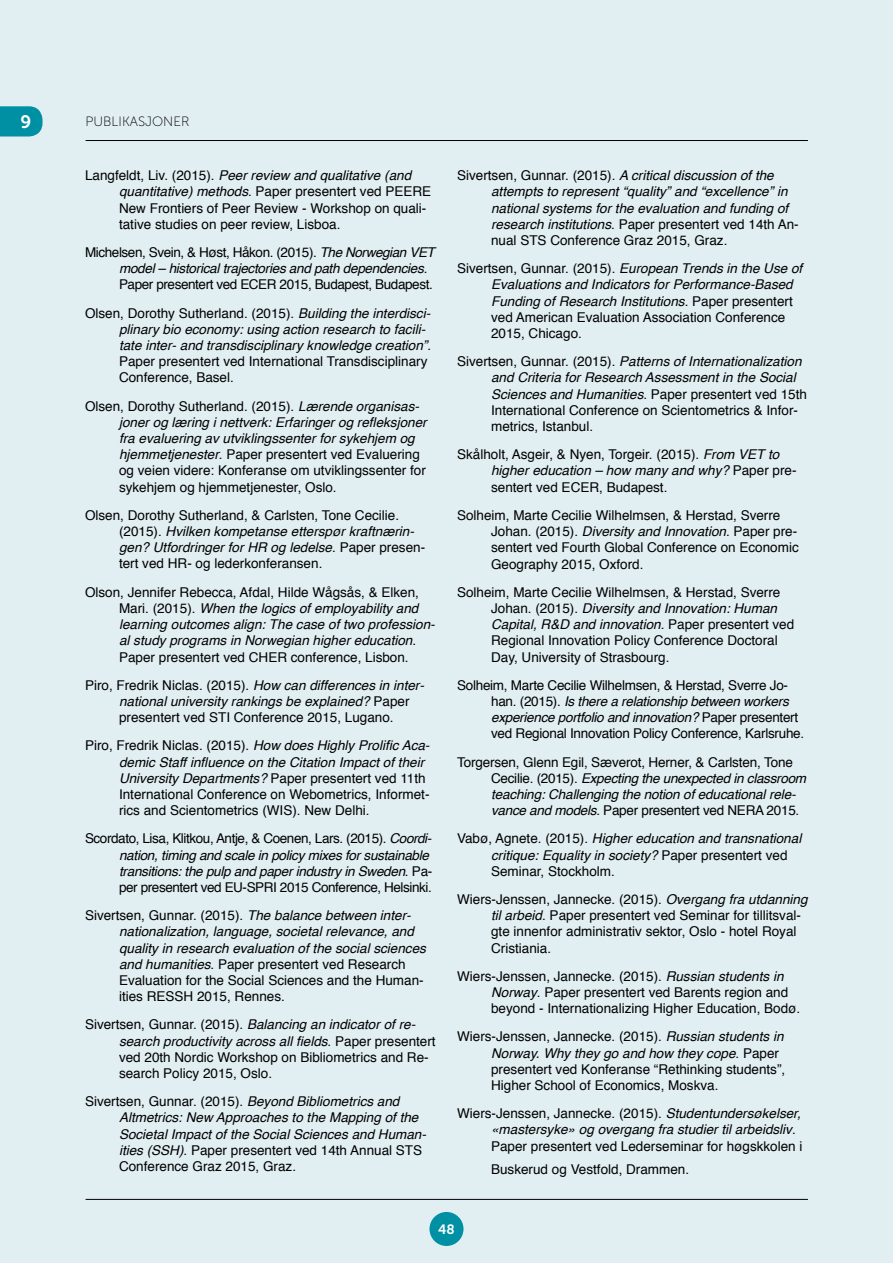
<style>
.page{position:relative;width:893px;height:1263px;background:#e1eef2}
.page>*{position:absolute;margin:0;border:0;box-sizing:border-box;transform-origin:0 0}
.t1{font:18px "Museo Sans 700";color:#fff}
.t2{font:13.5px/16.2px "Helvetica";color:#000}
.t3{font:italic 13.5px/16.2px "Helvetica";color:#000}
.t4{font:13.5px/16.2px "Helvetica";letter-spacing:-.03em;color:#000}
.t5{font:13.5px/16.2px "Helvetica";letter-spacing:-.02em;color:#000}
.t6{font:13.5px "Museo Sans 100";color:#000}
.t7{font:13.5px "Museo Sans 700";color:#fff}
.s1{font-style:italic}
.s2{font-style:normal}
</style>
<div class="page">
<div style="left:429px;top:1212px;width:34px;height:34px;background:#0090a4;border-radius:50%"></div>
<hr style="left:86px;top:1199px;width:722px;height:1px;background:#000">
<hr style="left:86px;top:140px;width:722px;height:1px;background:#000">
<svg style="left:0;top:106px;width:43px;height:30px"></svg>
<h1 class="t1" style="left:20px;top:112px;width:12px">9</h1>
<p class="t6" style="left:86px;top:115px;width:105px">PUBLIKASJONER</p>
<p class="t2" style="left:119px;top:168px;width:314px;text-indent:-34px">Langfeldt, Liv. (2015). <span class="s1">Peer review and qualitative (and quantitative) methods</span>. Paper presentert ved PEERE New Frontiers of Peer Review - Workshop on quali&shy;tative studies on peer review, Lisboa.</p>
<p class="t4" style="left:119px;top:245px;width:317px;text-indent:-34px">Michelsen, Svein, &amp; Høst, Håkon. (2015). <span class="s1">The Norwegian VET model – historical trajectories and path dependencies</span>.<br>Paper presentert ved ECER 2015, Budapest, Budapest.</p>
<p class="t3" style="left:119px;top:305px;width:314px;text-indent:-34px"><span class="s2">Olsen, Dorothy Sutherland. (2015).</span> Building the interdisci&shy;plinary bio economy: using action research to facili&shy;tate inter- and transdisciplinary knowledge creation”<span class="s2">.<br>Paper presentert ved International Transdisciplinary Conference, Basel.</span></p>
<p class="t2" style="left:119px;top:398px;width:309px;text-indent:-34px">Olsen, Dorothy Sutherland. (2015). <span class="s1">Lærende organisas&shy;joner og læring i nettverk: Erfaringer og refleksjoner fra evaluering av utviklingssenter for sykehjem og hjemmetjenester</span>. Paper presentert ved Evaluering og veien videre: Konferanse om utviklingssenter for sykehjem og hjemmetjenester, Oslo.</p>
<p class="t2" style="left:119px;top:507px;width:308px;text-indent:-34px">Olsen, Dorothy Sutherland, &amp; Carlsten, Tone Cecilie. (2015). <span class="s1">Hvilken kompetanse etterspør kraftnærin&shy;gen? Utfordringer for HR og ledelse</span>. Paper presen&shy;tert ved HR- og lederkonferansen.</p>
<p class="t3" style="left:119px;top:584px;width:317px;text-indent:-34px"><span class="s2">Olson, Jennifer Rebecca, Afdal, Hilde Wågsås, &amp; Elken, Mari. (2015).</span> When the logics of employability and learning outcomes align: The case of two profession&shy;al study programs in Norwegian higher education<span class="s2">.<br>Paper presentert ved CHER conference, Lisbon.</span></p>
<p class="t2" style="left:119px;top:677px;width:307px;text-indent:-34px">Piro, Fredrik Niclas. (2015). <span class="s1">How can differences in inter&shy;national university rankings be explained?</span> Paper presentert ved STI Conference 2015, Lugano.</p>
<p class="t2" style="left:119px;top:738px;width:312px;text-indent:-34px">Piro, Fredrik Niclas. (2015). <span class="s1">How does Highly Prolific Aca&shy;demic Staff influence on the Citation Impact of their University Departments?</span> Paper presentert ved 11th International Conference on Webometrics, Informet&shy;rics and Scientometrics (WIS). New Delhi.</p>
<p class="t4" style="left:119px;top:831px;width:315px;text-indent:-34px">Scordato, Lisa, Klitkou, Antje, &amp; Coenen, Lars. (2015). <span class="s1">Coordi&shy;nation, timing and scale in policy mixes for sustainable transitions: the pulp and paper industry in Sweden</span>. Pa&shy;per presentert ved EU-SPRI 2015 Conference, Helsinki.</p>
<p class="t3" style="left:119px;top:907px;width:308px;text-indent:-34px"><span class="s2">Sivertsen, Gunnar. (2015).</span> The balance between inter&shy;nationalization, language, societal relevance, and quality in research evaluation of the social sciences and humanities<span class="s2">. Paper presentert ved Research Evaluation for the Social Sciences and the Human&shy;ities RESSH 2015, Rennes.</span></p>
<p class="t2" style="left:119px;top:1017px;width:318px;text-indent:-34px">Sivertsen, Gunnar. (2015). <span class="s1">Balancing an indicator of re&shy;search productivity across all fields</span>. Paper presentert ved 20th Nordic Workshop on Bibliometrics and Re&shy;search Policy 2015, Oslo.</p>
<p class="t3" style="left:119px;top:1093px;width:309px;text-indent:-34px"><span class="s2">Sivertsen, Gunnar. (2015).</span> Beyond Bibliometrics and Altmetrics: New Approaches to the Mapping of the Societal Impact of the Social Sciences and Human&shy;ities (SSH)<span class="s2">. Paper presentert ved 14th Annual STS Conference Graz 2015, Graz.</span></p>
<p class="t3" style="left:491px;top:168px;width:309px;text-indent:-34px"><span class="s2">Sivertsen, Gunnar. (2015).</span> A critical discussion of the attempts to represent “quality” and “excellence” in national systems for the evaluation and funding of research institutions<span class="s2">. Paper presentert ved 14th An&shy;nual STS Conference Graz 2015, Graz.</span></p>
<p class="t3" style="left:491px;top:261px;width:313px;text-indent:-34px"><span class="s2">Sivertsen, Gunnar. (2015).</span> European Trends in the Use of Evaluations and Indicators for Performance-Based Funding of Research Institutions<span class="s2">. Paper presentert ved American Evaluation Association Conference 2015, Chicago.</span></p>
<p class="t2" style="left:491px;top:354px;width:317px;text-indent:-34px">Sivertsen, Gunnar. (2015). <span class="s1">Patterns of Internationalization and Criteria for Research Assessment in the Social Sciences and Humanities</span>. Paper presentert ved 15th International Conference on Scientometrics &amp; Infor&shy;metrics, Istanbul.</p>
<p class="t2" style="left:491px;top:447px;width:307px;text-indent:-34px">Skålholt, Asgeir, &amp; Nyen, Torgeir. (2015). <span class="s1">From VET to higher education – how many and why?</span> Paper pre&shy;sentert ved ECER, Budapest.</p>
<p class="t2" style="left:491px;top:507px;width:309px;text-indent:-34px">Solheim, Marte Cecilie Wilhelmsen, &amp; Herstad, Sverre Johan. (2015). <span class="s1">Diversity and Innovation</span>. Paper pre&shy;sentert ved Fourth Global Conference on Economic Geography 2015, Oxford.</p>
<p class="t2" style="left:491px;top:584px;width:305px;text-indent:-34px">Solheim, Marte Cecilie Wilhelmsen, &amp; Herstad, Sverre Johan. (2015). <span class="s1">Diversity and Innovation: Human Capital, R&amp;D and innovation</span>. Paper presentert ved Regional Innovation Policy Conference Doctoral Day, University of Strasbourg.</p>
<p class="t5" style="left:491px;top:677px;width:315px;text-indent:-34px">Solheim, Marte Cecilie Wilhelmsen, &amp; Herstad, Sverre Jo&shy;han. (2015). <span class="s1">Is there a relationship between workers experience portfolio and innovation?</span> Paper presentert ved Regional Innovation Policy Conference, Karlsruhe.</p>
<p class="t3" style="left:491px;top:754px;width:317px;text-indent:-34px"><span class="s2">Torgersen, Glenn Egil, Sæverot, Herner, &amp; Carlsten, Tone Cecilie. (2015).</span> Expecting the unexpected in classroom teaching: Challenging the notion of educational rele&shy;vance and models<span class="s2">. Paper presentert ved NERA 2015.</span></p>
<p class="t3" style="left:491px;top:831px;width:312px;text-indent:-34px"><span class="s2">Vabø, Agnete. (2015).</span> Higher education and transnational critique: Equality in society? <span class="s2">Paper presentert ved<br>Seminar, Stockholm.</span></p>
<p class="t2" style="left:491px;top:891px;width:318px;text-indent:-34px">Wiers-Jenssen, Jannecke. (2015). <span class="s1">Overgang fra utdanning til arbeid</span>. Paper presentert ved Seminar for tillitsval&shy;gte innenfor administrativ sektor, Oslo - hotel Royal Cristiania.</p>
<p class="t2" style="left:491px;top:968px;width:311px;text-indent:-34px">Wiers-Jenssen, Jannecke. (2015). <span class="s1">Russian students in<br>Norway</span>. Paper presentert ved Barents region and beyond - Internationalizing Higher Education, Bodø.</p>
<p class="t2" style="left:491px;top:1029px;width:296px;text-indent:-34px">Wiers-Jenssen, Jannecke. (2015). <span class="s1">Russian students in Norway. Why they go and how they cope</span>. Paper presentert ved Konferanse “Rethinking students”, Higher School of Economics, Moskva.</p>
<p class="t2" style="left:491px;top:1106px;width:313px;text-indent:-34px">Wiers-Jenssen, Jannecke. (2015). <span class="s1">Studentundersøkelser, «mastersyke» og overgang fra studier til arbeidsliv</span>.<br>Paper presentert ved Lederseminar for høgskkolen i</p>
<p class="t2" style="left:491px;top:1161px;width:200px">Buskerud og Vestfold, Drammen.</p>
<p class="t7" style="left:438px;top:1221px;width:18px">48</p>
</div>
